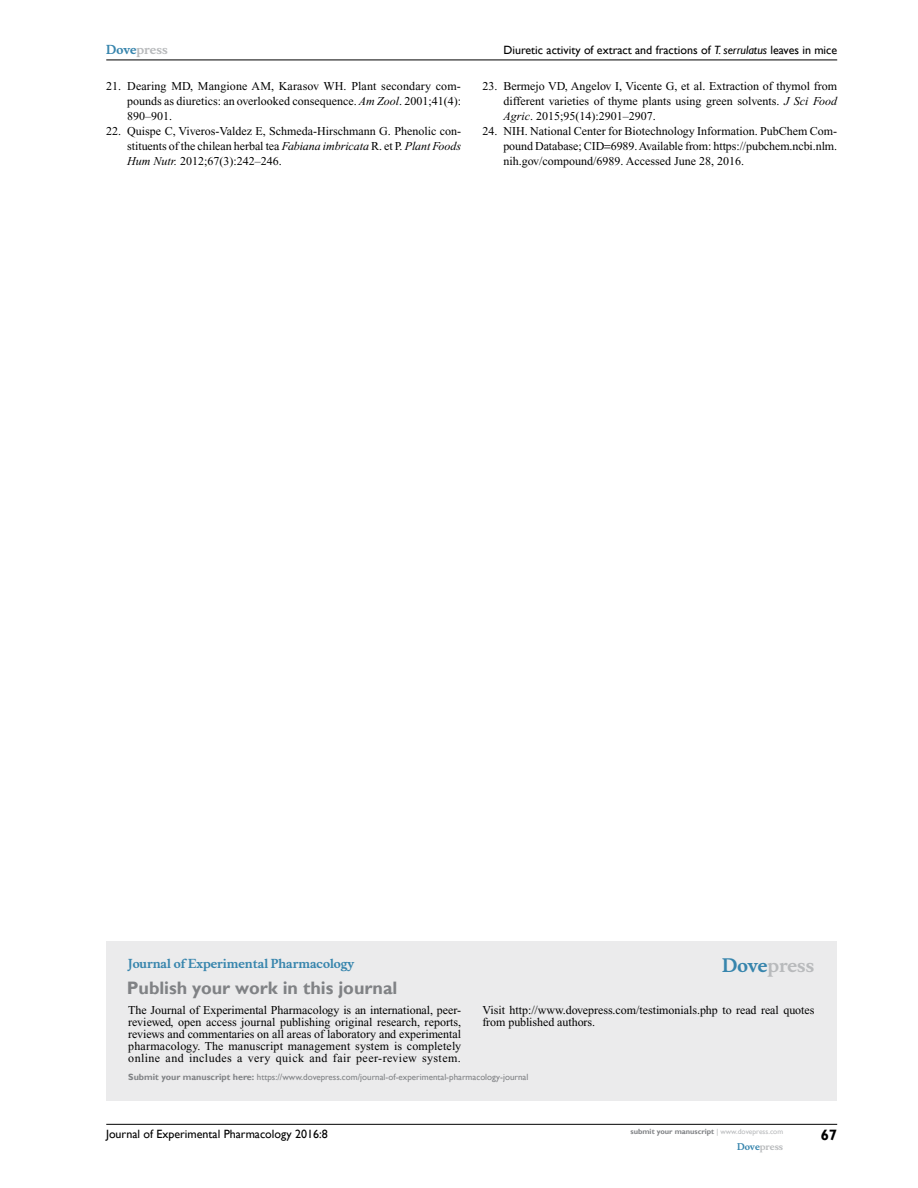
<style>
.page{position:relative;width:918px;height:1188px;background:#fff}
.page>*{position:absolute;margin:0;border:0;box-sizing:border-box;transform-origin:0 0}
.t1{font:700 18px "Gill Sans";color:#808285}
.t2{font:700 18px "Musee";color:#b8babc}
.t3{font:700 15px "Gill Sans";color:#000}
.t4{font:12px/15px "Times New Roman";color:#000;text-align:justify}
.t5{font:12px "Gill Sans";color:#000}
.t6{font:700 12px "Musee";color:#3785ad}
.t7{font:700 12px "Musee";color:#b8babc}
.t8{font:9px "Gill Sans";color:#808285}
.t9{font:700 9px "Musee";color:#b8babc}
.t10{font:700 7.5px "Gill Sans";color:#808285}
.s1{color:#3785ad}
.s2{font-style:italic}
.s3{font-weight:700}
.s4{font-weight:400;color:#b8babc}
</style>
<div class="page">
<div style="left:106px;top:941px;width:731px;height:159px;background:#ebebec"></div>
<hr style="left:106px;top:1124px;width:731px;height:1px;background:#000">
<hr style="left:106px;top:60px;width:731px;height:1px;background:#000">
<p class="t7" style="left:106px;top:43px;width:63px"><span class="s1">Dove</span>press</p>
<p class="t4" style="left:127px;top:79px;width:335px;text-indent:-21px">21. Dearing MD, Mangione AM, Karasov WH. Plant secondary com&shy;pounds as diuretics: an overlooked consequence. <span class="s2">Am Zool</span>. 2001;41(4):<br>890–901.</p>
<p class="t4" style="left:127px;top:124px;width:335px;text-indent:-21px">22. Quispe C, Viveros-Valdez E, Schmeda-Hirschmann G. Phenolic con&shy;stituents of the chilean herbal tea <span class="s2">Fabiana imbricata</span> R. et P. <span class="s2">Plant Foods Hum Nutr.</span> 2012;67(3):242–246.</p>
<p class="t5" style="left:503px;top:43px;width:335px">Diuretic activity of extract and fractions of <span class="s2">T. serrulatus</span> leaves in mice</p>
<p class="t4" style="left:503px;top:79px;width:335px;text-indent:-21px">23. Bermejo VD, Angelov I, Vicente G, et al. Extraction of thymol from different varieties of thyme plants using green solvents. <span class="s2">J Sci Food Agric</span>. 2015;95(14):2901–2907.</p>
<p class="t4" style="left:503px;top:124px;width:335px;text-indent:-21px">24. NIH. National Center for Biotechnology Information. PubChem Com&shy;pound Database; CID 6989. Available from: https://pubchem.ncbi.nlm. nih.gov/compound/6989. Accessed June 28, 2016.</p>
<p class="t6" style="left:128px;top:956px;width:227px">Journal of Experimental Pharmacology</p>
<h1 class="t1" style="left:127px;top:977px;width:272px">Publish your work in this journal</h1>
<h1 class="t2" style="left:722px;top:955px;width:94px"><span class="s1">Dove</span>press</h1>
<p class="t4" style="left:128px;top:1004px;width:335px;line-height:12px">The Journal of Experimental Pharmacology is an international, peer&shy;reviewed, open access journal publishing original research, reports, reviews and commentaries on all areas of laboratory and experimental pharmacology. The manuscript management system is completely online and includes a very quick and fair peer-review system.</p>
<p class="t4" style="left:482px;top:1004px;width:334px;line-height:12px">Visit http://www.dovepress.com/testimonials.php to read real quotes from published authors.</p>
<p class="t8" style="left:128px;top:1072px;width:402px"><span class="s3">Submit your manuscript here:</span> https://www.dovepress.com/journal-of-experimental-pharmacology-journal</p>
<p class="t5" style="left:106px;top:1127px;width:223px">Journal of Experimental Pharmacology 2016:8</p>
<p class="t10" style="left:631px;top:1127px;width:154px">submit your manuscript <span class="s4">| www.dovepress.com</span></p>
<p class="t9" style="left:737px;top:1141px;width:48px"><span class="s1">Dove</span>press</p>
<p class="t3" style="left:821px;top:1126px;width:18px">67</p>
</div>
